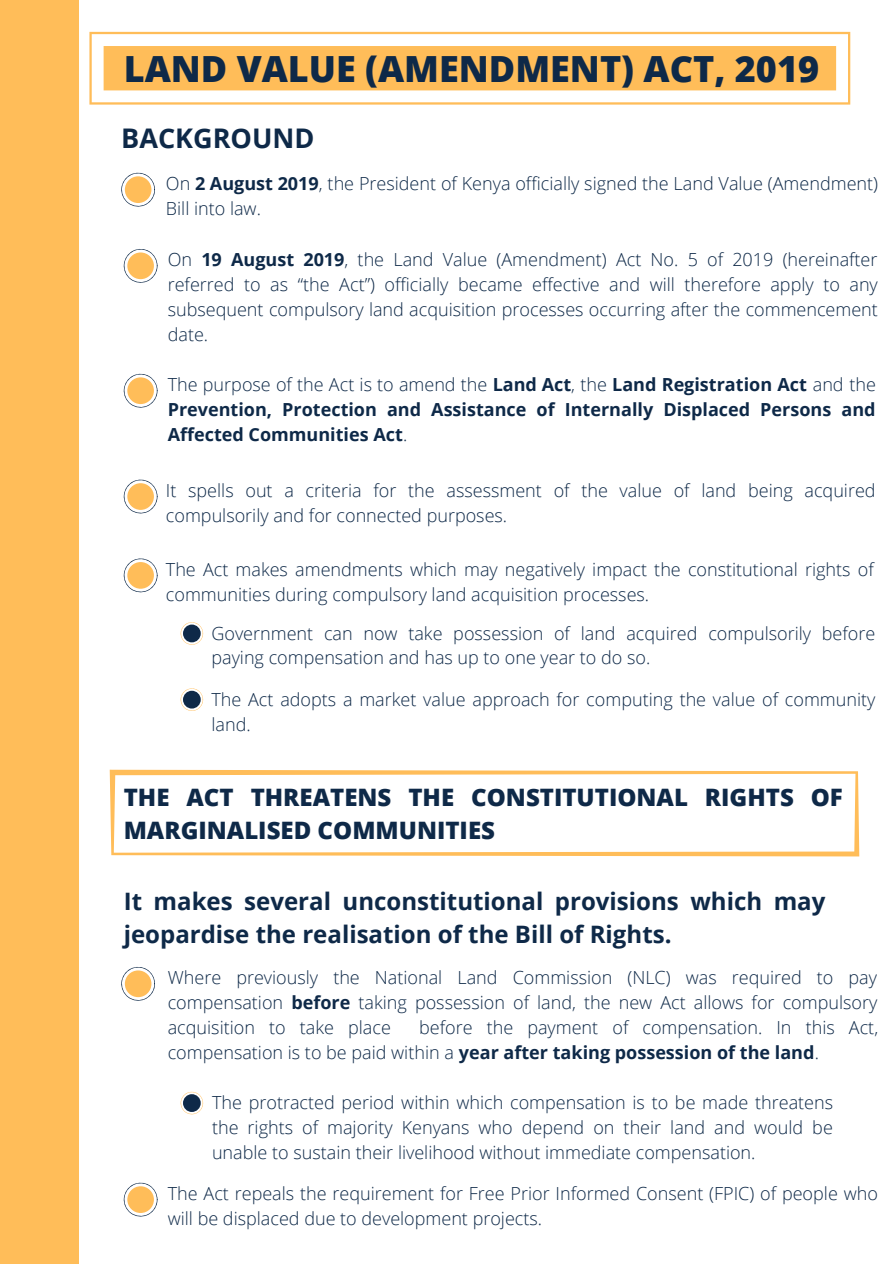
<style>
.page{position:relative;width:894px;height:1264px;background:#fff}
.page>*{position:absolute;margin:0;border:0;box-sizing:border-box;transform-origin:0 0}
.t1{font:800 36px "Open Sans";color:#0e2948}
.t2{font:700 27px "Open Sans";color:#0e2948}
.t3{font:700 24px/32.7px "Open Sans";color:#0e2948}
.t4{font:800 24px/32.7px "Open Sans";color:#0e2948}
.t5{font:300 18px/24.8px "Open Sans";color:#0e2948}
.t6{font:700 18px/24.8px "Open Sans";color:#0e2948;text-align:justify}
.s1{font-weight:700}
.s2{font-weight:300}
</style>
<div class="page">
<div style="left:0;top:0;width:79px;height:1263px;background:#ffbd59"></div>
<svg style="left:89px;top:32px;width:761px;height:73px;fill:#ffbd59"></svg>
<svg style="left:121px;top:173px;width:34px;height:33px"></svg>
<svg style="left:124px;top:249px;width:33px;height:34px"></svg>
<svg style="left:124px;top:374px;width:33px;height:33px"></svg>
<svg style="left:124px;top:479px;width:33px;height:34px"></svg>
<svg style="left:180px;top:622px;width:23px;height:22px"></svg>
<svg style="left:180px;top:688px;width:23px;height:23px"></svg>
<svg style="left:124px;top:558px;width:33px;height:34px"></svg>
<svg style="left:121px;top:967px;width:34px;height:33px"></svg>
<svg style="left:180px;top:1091px;width:23px;height:23px"></svg>
<svg style="left:124px;top:1182px;width:33px;height:34px"></svg>
<svg style="left:110px;top:769px;width:749px;height:87px"></svg>
<h1 class="t1" style="left:124px;top:43px;width:696px">LAND VALUE (AMENDMENT) ACT, 2019</h1>
<h2 class="t2" style="left:121px;top:120px;width:195px">BACKGROUND</h2>
<p class="t5" style="left:166px;top:171px;width:713px">On <span class="s1">2 August 2019</span>, the President of Kenya officially signed the Land Value (Amendment)<br>Bill into law.</p>
<p class="t5" style="left:168px;top:247px;width:711px;text-align:justify">On <span class="s1">19 August 2019</span>, the Land Value (Amendment) Act No. 5 of 2019 (hereinafter referred to as “the Act”) officially became effective and will therefore apply to any subsequent compulsory land acquisition processes occurring after the commencement date.</p>
<p class="t6" style="left:168px;top:372px;width:709px"><span class="s2">The purpose of the Act is to amend the</span> Land Act<span class="s2">, the</span> Land Registration Act <span class="s2">and the </span>Prevention, Protection and Assistance of Internally Displaced Persons and Affected Communities Act<span class="s2">.</span></p>
<p class="t5" style="left:166px;top:477px;width:711px">It spells out a criteria for the assessment of the value of land being acquired compulsorily and for connected purposes.</p>
<p class="t5" style="left:166px;top:556px;width:709px">The Act makes amendments which may negatively impact the constitutional rights of communities during compulsory land acquisition processes.</p>
<p class="t5" style="left:211px;top:620px;width:665px">Government can now take possession of land acquired compulsorily before paying compensation and has up to one year to do so.</p>
<p class="t5" style="left:211px;top:686px;width:665px">The Act adopts a market value approach for computing the value of community land.</p>
<h3 class="t4" style="left:124px;top:780px;width:720px">THE ACT THREATENS THE CONSTITUTIONAL RIGHTS OF<br>MARGINALISED COMMUNITIES</h3>
<h3 class="t3" style="left:124px;top:884px;width:703px">It makes several unconstitutional provisions which may jeopardise the realisation of the Bill of Rights.</h3>
<p class="t5" style="left:168px;top:964px;width:710px;text-align:justify">Where previously the National Land Commission (NLC) was required to pay compensation <span class="s1">before</span> taking possession of land, the new Act allows for compulsory acquisition to take place</p>
<p class="t5" style="left:168px;top:1014px;width:711px;text-indent:251px">before the payment of compensation. In this Act, compensation is to be paid within a <span class="s1">year after taking possession of the land</span>.</p>
<p class="t5" style="left:212px;top:1089px;width:622px;text-align:justify">The protracted period within which compensation is to be made threatens the rights of majority Kenyans who depend on their land and would be unable to sustain their livelihood without immediate compensation.</p>
<p class="t5" style="left:168px;top:1180px;width:711px">The Act repeals the requirement for Free Prior Informed Consent (FPIC) of people who will be displaced due to development projects.</p>
</div>
